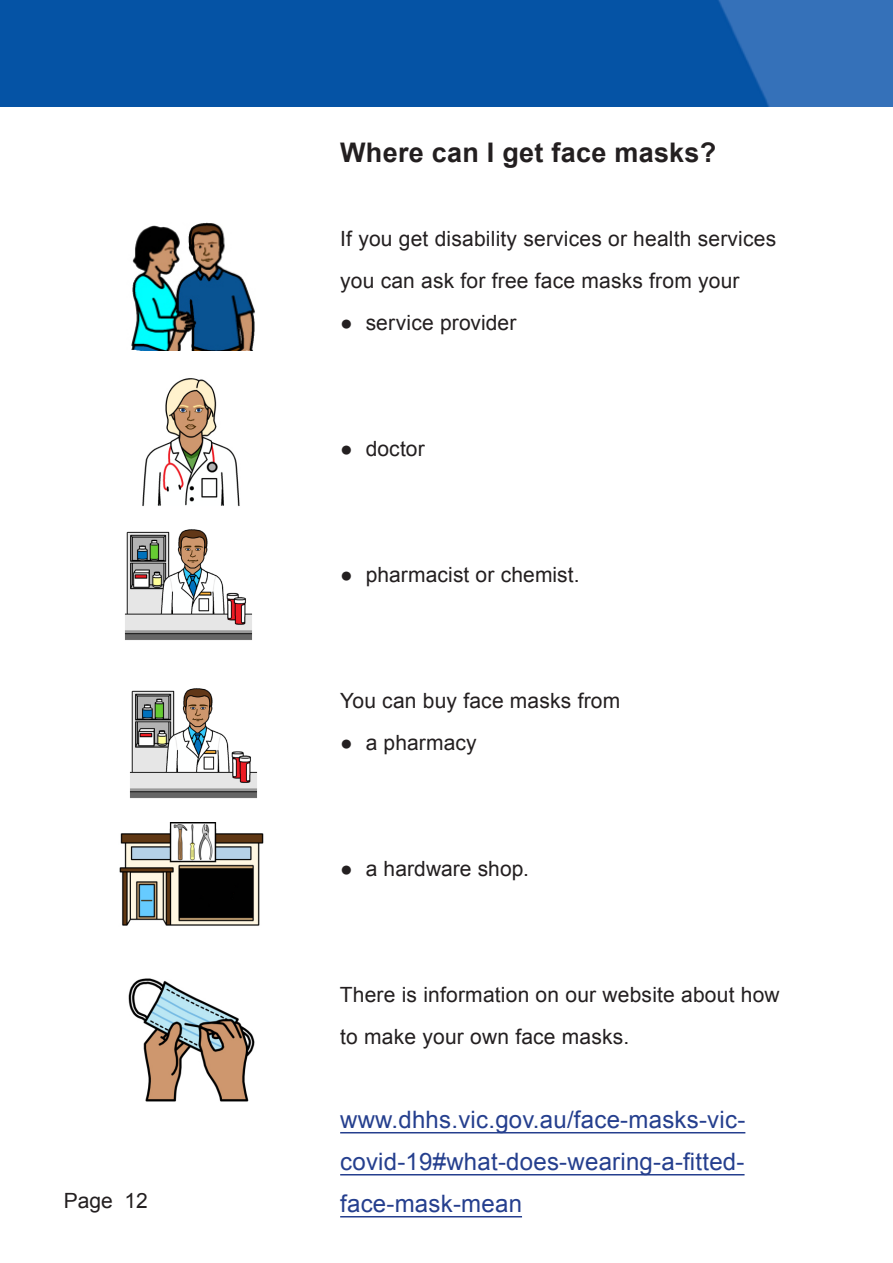
<style>
.page{position:relative;width:893px;height:1263px;background:#fff}
.page>*{position:absolute;margin:0;border:0;box-sizing:border-box;transform-origin:0 0}
.t1{font:700 27px "Arial";letter-spacing:.01em;color:#231f20}
.t2{font:24px/42px "Arial";letter-spacing:.01em;color:#253f8e;text-align:justify}
.t3{font:21px/42px "Arial";letter-spacing:.01em;color:#231f20}
</style>
<div class="page">
<img style="left:0;top:0;width:893px;height:106px">
<hr style="left:340px;top:1132px;width:405px;height:1px;background:#253f8e">
<hr style="left:340px;top:1174px;width:405px;height:1px;background:#253f8e">
<hr style="left:340px;top:1216px;width:182px;height:1px;background:#253f8e">
<img style="left:131px;top:222px;width:124px;height:128px">
<img style="left:142px;top:378px;width:98px;height:129px">
<img style="left:124px;top:529px;width:129px;height:111px">
<img style="left:129px;top:688px;width:129px;height:111px">
<img style="left:119px;top:823px;width:145px;height:103px">
<img style="left:128px;top:978px;width:127px;height:124px">
<p class="t3" style="left:64px;top:1180px;width:86px">Page 12</p>
<h2 class="t1" style="left:340px;top:135px;width:378px">Where can I get face masks?</h2>
<p class="t3" style="left:340px;top:218px;width:438px">If you get disability services or health services you can ask for free face masks from your</p>
<p class="t3" style="left:340px;top:302px;width:178px">● service provider</p>
<p class="t3" style="left:340px;top:428px;width:86px">● doctor</p>
<p class="t3" style="left:340px;top:554px;width:241px">● pharmacist or chemist.</p>
<p class="t3" style="left:340px;top:680px;width:282px">You can buy face masks from</p>
<p class="t3" style="left:340px;top:722px;width:138px">● a pharmacy</p>
<p class="t3" style="left:340px;top:848px;width:190px">● a hardware shop.</p>
<p class="t3" style="left:340px;top:974px;width:441px">There is information on our website about how to make your own face masks.</p>
<p class="t2" style="left:340px;top:1099px;width:407px">www.dhhs.vic.gov.au/face-masks-vic&shy;covid-19#what-does-wearing-a-fitted&shy;face-mask-mean</p>
</div>
